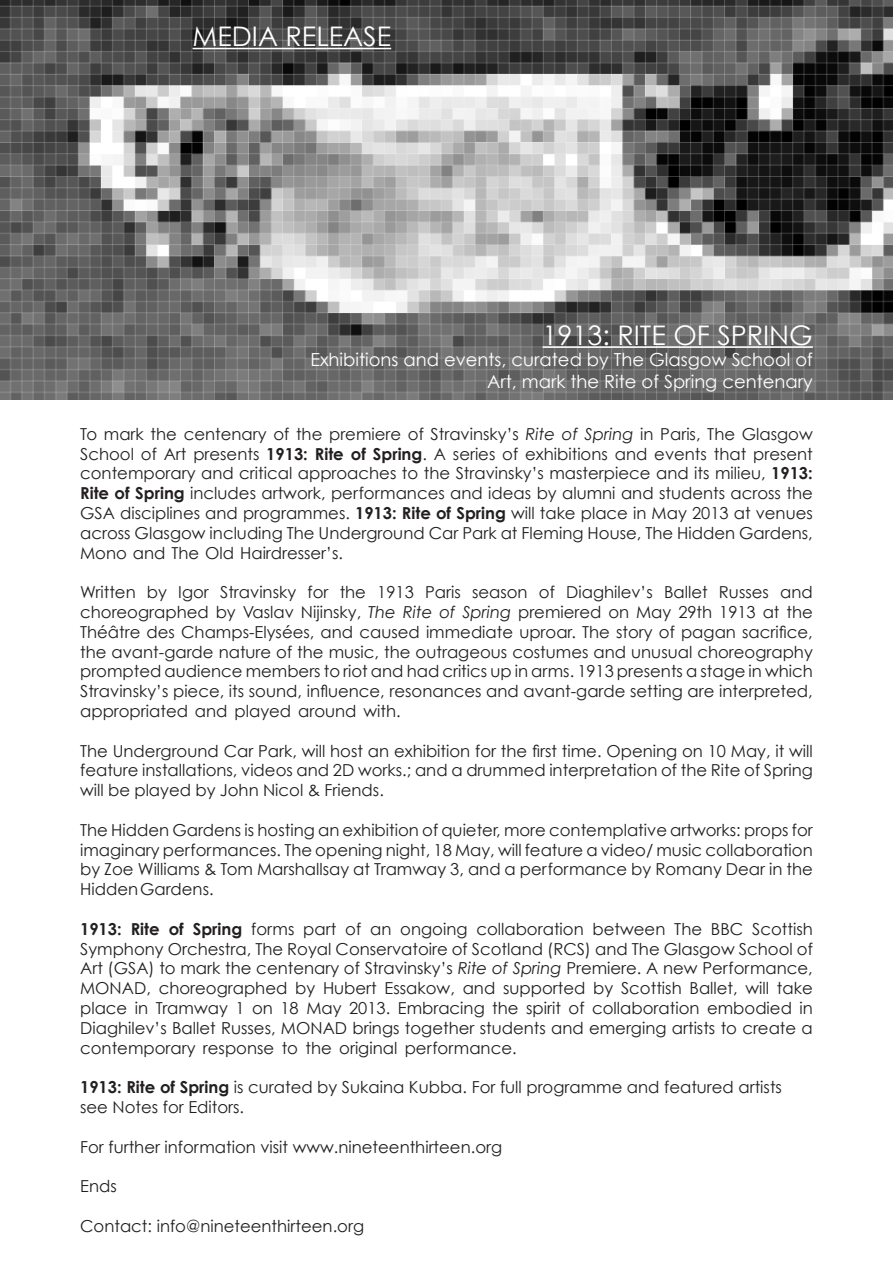
<style>
.page{position:relative;width:893px;height:1263px;background:#fff}
.page>*{position:absolute;margin:0;border:0;box-sizing:border-box;transform-origin:0 0}
.t1{font:27px "Century Gothic";color:#fff}
.t2{font:18px/21.6px "Century Gothic";color:#fff;text-align:right}
.t3{font:16.5px/19.8px "Century Gothic";color:#231f20;text-align:justify}
.t4{font:700 16.5px "Century Gothic";color:#231f20}
.s1{font-style:italic}
.s2{font-weight:700}
</style>
<div class="page">
<img style="left:0;top:0;width:893px;height:400px">
<hr style="left:543px;top:346px;width:270px;height:2px;background:#fff">
<hr style="left:193px;top:48px;width:198px;height:1px;background:#fff">
<p class="t1" style="left:193px;top:20px;width:200px">MEDIA RELEASE</p>
<p class="t1" style="left:543px;top:318px;width:272px">1913: RITE OF SPRING</p>
<p class="t2" style="left:310px;top:349px;width:504px">Exhibitions and events, curated by The Glasgow School of<br>Art, mark the Rite of Spring centenary</p>
<p class="t3" style="left:80px;top:424px;width:734px">To mark the centenary of the premiere of Stravinsky s’ <span class="s1">Rite of Spring</span> in Paris, The Glasgow School of Art presents <span class="s2">1913: Rite of Spring</span> A. series of exhibitions and events that present contemporary and critical approaches to the Stravinsky s’ masterpiece and its milieu, <span class="s2">1913:<br>Rite of Spring</span> includes artwork, performances and ideas by alumni and students across the GSA disciplines and programmes. <span class="s2">1913: Rite of Spring</span> will take place in May 2013 at venues across Glasgow including The Underground Car Park at Fleming House, The Hidden Gardens, Mono and The Old Hairdresser .s’</p>
<p class="t3" style="left:780px;top:582px;width:34px">and</p>
<p class="t3" style="left:80px;top:582px;width:734px;text-align:left">Written<br>choreographed by Vaslav Nijinsky, <span class="s1">The Rite of Spring</span> premiered on May 29th 1913 at the Théâtre des Champs-Elysées, and caused immediate uproar. The story of pagan sacrifice, the avant-garde nature of the music, the outrageous costumes and unusual choreography prompted audience members to riot and had critics up in arms. 1913 presents a stage in which Stravinsky s’ piece, its sound, influence, resonances and avant-garde setting are interpreted, appropriated and played around with.</p>
<p class="t3" style="left:80px;top:740px;width:734px">The Underground Car Park, will host an exhibition for the first time. Opening on 10 May it, will feature installations, videos and D2 works ; . and a drummed interpretation of the Rite of Spring will be played by John Nicol &amp; Friends.</p>
<p class="t3" style="left:80px;top:820px;width:734px">The Hidden Gardens is hosting an exhibition of quieter, more contemplative artworks: props for imaginary performances. The opening night, 18 May, will feature a video/ music collaboration by Zoe Williams &amp; Tom Marshallsay at Tramway 3, and a performance by Romany Dear in the HiddenGardens.</p>
<p class="t3" style="left:752px;top:919px;width:62px">Scottish</p>
<p class="t3" style="left:220px;top:582px;width:78px">Stravinsky</p>
<p class="t3" style="left:307px;top:582px;width:22px">for</p>
<p class="t3" style="left:425px;top:582px;width:37px">Paris</p>
<p class="t3" style="left:539px;top:582px;width:17px">of</p>
<p class="t3" style="left:566px;top:582px;width:88px">Diaghilev s’</p>
<p class="t3" style="left:147px;top:582px;width:22px">by</p>
<p class="t3" style="left:340px;top:582px;width:28px">the</p>
<p class="t3" style="left:377px;top:582px;width:38px">1913</p>
<p class="t3" style="left:664px;top:582px;width:45px">Ballet</p>
<p class="t3" style="left:178px;top:582px;width:32px">Igor</p>
<p class="t3" style="left:719px;top:582px;width:51px">Russes</p>
<p class="t3" style="left:472px;top:582px;width:57px">season</p>
<p class="t4" style="left:131px;top:918px;width:31px">Rite</p>
<p class="t4" style="left:169px;top:918px;width:17px">of</p>
<p class="t4" style="left:193px;top:918px;width:51px">Spring</p>
<p class="t3" style="left:251px;top:919px;width:45px">forms</p>
<p class="t3" style="left:345px;top:919px;width:17px">of</p>
<p class="t3" style="left:400px;top:919px;width:69px">ongoing</p>
<p class="t3" style="left:476px;top:919px;width:109px">collaboration</p>
<p class="t4" style="left:80px;top:918px;width:43px">1913:</p>
<p class="t3" style="left:80px;top:938px;width:734px">Symphony Orchestra, The Royal Conservatoire of Scotland (RCS) and The Glasgow School of</p>
<p class="t3" style="left:80px;top:958px;width:734px">Art (GSA) to mark the centenary of Stravinsky s’ <span class="s1">Rite of Spring</span> Premiere A. new Performance,</p>
<p class="t3" style="left:777px;top:978px;width:37px">take</p>
<p class="t3" style="left:593px;top:919px;width:74px">between</p>
<p class="t3" style="left:674px;top:919px;width:29px">The</p>
<p class="t3" style="left:711px;top:919px;width:34px">BBC</p>
<p class="t3" style="left:303px;top:919px;width:35px">part</p>
<p class="t3" style="left:370px;top:919px;width:23px">an</p>
<p class="t3" style="left:621px;top:978px;width:62px">Scottish</p>
<p class="t3" style="left:745px;top:978px;width:25px">will</p>
<p class="t3" style="left:80px;top:978px;width:72px">MONAD,</p>
<p class="t3" style="left:159px;top:978px;width:130px">choreographed</p>
<p class="t3" style="left:295px;top:978px;width:22px">by</p>
<p class="t3" style="left:323px;top:978px;width:55px">Hubert</p>
<p class="t3" style="left:385px;top:978px;width:72px">Essakow,</p>
<p class="t3" style="left:463px;top:978px;width:34px">and</p>
<p class="t3" style="left:503px;top:978px;width:84px">supported</p>
<p class="t3" style="left:593px;top:978px;width:22px">by</p>
<p class="t3" style="left:689px;top:978px;width:50px">Ballet,</p>
<p class="t3" style="left:135px;top:998px;width:15px">in</p>
<p class="t3" style="left:398px;top:998px;width:88px">Embracing</p>
<p class="t3" style="left:526px;top:998px;width:36px">spirit</p>
<p class="t3" style="left:569px;top:998px;width:17px">of</p>
<p class="t3" style="left:592px;top:998px;width:109px">collaboration</p>
<p class="t3" style="left:707px;top:998px;width:86px">embodied</p>
<p class="t3" style="left:799px;top:998px;width:15px">in</p>
<p class="t3" style="left:80px;top:998px;width:734px;text-align:left">place<br>Diaghilev s’ Ballet Russes, MONAD brings together students and emerging artists to create a contemporary response to the original performance.</p>
<p class="t3" style="left:80px;top:1077px;width:703px"><span class="s2">1913: Rite of Spring</span> is curated by Sukaina Kubba. For full programme and featured artists</p>
<p class="t3" style="left:80px;top:1097px;width:166px">see Notes for Editors.</p>
<p class="t3" style="left:80px;top:1136px;width:424px">For further information visit www.nineteenthirteen.org</p>
<p class="t3" style="left:80px;top:1176px;width:38px">Ends</p>
<p class="t3" style="left:80px;top:1216px;width:285px">Contact: info@nineteenthirteen.org</p>
<p class="t3" style="left:280px;top:998px;width:20px">18</p>
<p class="t3" style="left:349px;top:998px;width:43px">2013.</p>
<p class="t3" style="left:492px;top:998px;width:28px">the</p>
<p class="t3" style="left:156px;top:998px;width:74px">Tramway</p>
<p class="t3" style="left:235px;top:998px;width:11px">1</p>
<p class="t3" style="left:306px;top:998px;width:37px">May</p>
<p class="t3" style="left:252px;top:998px;width:22px">on</p>
</div>
